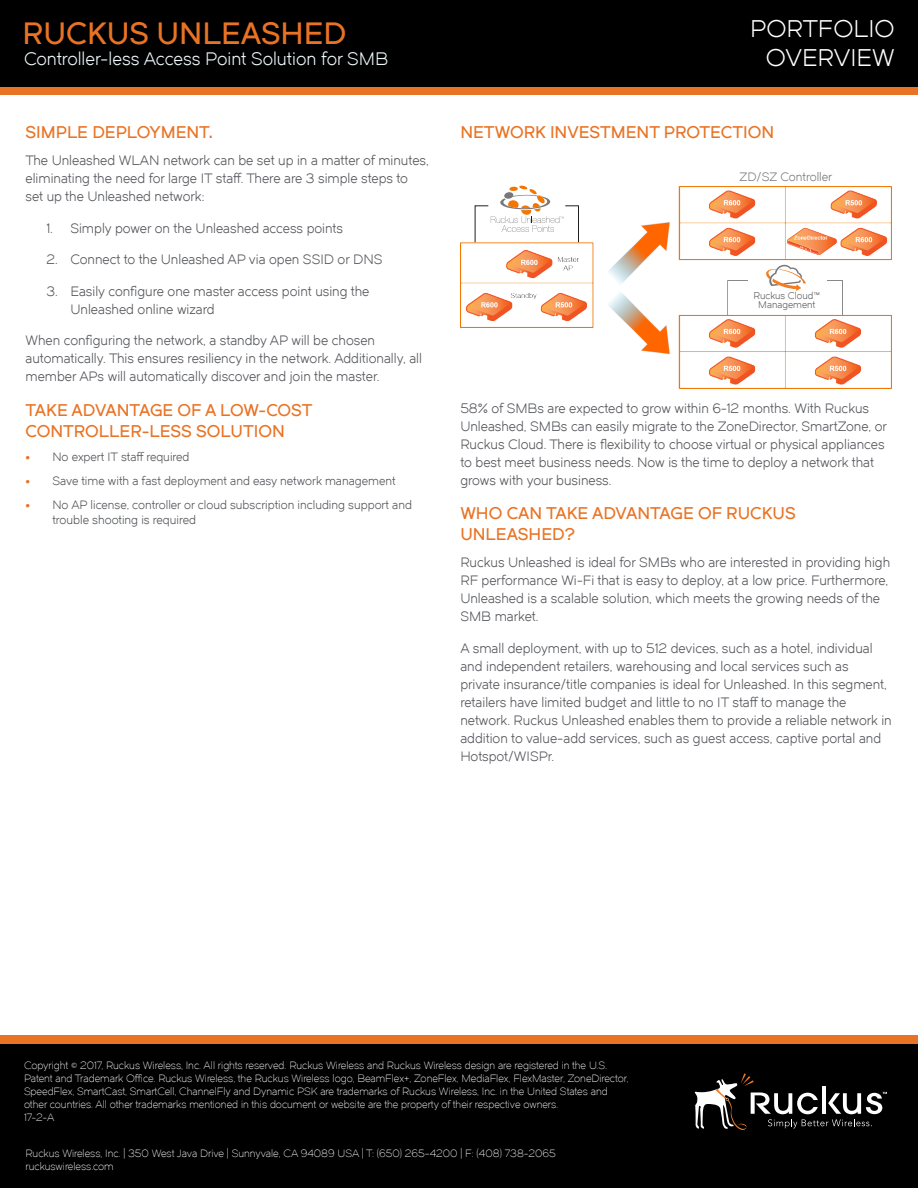
<style>
.page{position:relative;width:918px;height:1188px;background:#fff}
.page>*{position:absolute;margin:0;border:0;box-sizing:border-box;transform-origin:0 0}
.Main_Title{font:30px "Dual 600";color:#e97324}
.Main_Title-2{font:24px/28.8px "Dual 400";color:#fff;text-align:right}
.Main_Sub-Title{font:18px "Dual 400";color:#ebf7fa}
.BODY_SUBHEAD_Orange{font:16.5px/21px "Dual 600";color:#e97324}
.t1{font:13.5px/18px "Dual 400";color:#54555a}
.t2{font:12.15px "Dual 400";color:#78797b}
.t3{font:12px/15px "Dual 400";color:#54555a}
.t4{font:10.5px/13.2px "Dual 300";color:#fff}
.t5{font:9.75px/9.3px "Dual 400";color:#5f5f5f;text-align:center}
.s1{font-family:"Myriad Pro";font-size:16.5px;color:#e97324}
</style>
<div class="page">
<img style="left:460px;top:186px;width:432px;height:202px">
<svg style="left:736px;top:265px;width:98px;height:48px"></svg>
<div style="left:473px;top:225px;width:114px;height:15px;background:#fff"></div>
<svg style="left:474px;top:185px;width:105px;height:58px"></svg>
<div style="left:0;top:86px;width:918px;height:8px;background:#e97324"></div>
<div style="left:0;top:0;width:918px;height:87px;background:#000"></div>
<div style="left:0;top:1043px;width:918px;height:145px;background:#010000"></div>
<div style="left:0;top:1035px;width:918px;height:8px;background:#e97324"></div>
<svg style="left:695px;top:1073px;width:192px;height:57px"></svg>
<p class="Main_Title-2" style="left:750px;top:14px;width:146px">PORTFOLIO<br>OVERVIEW</p>
<p class="Main_Title" style="left:22px;top:14px;width:325px">RUCKUS UNLEASHED</p>
<p class="Main_Title-2" style="left:753px;top:28px;width:144px">DATASHEET</p>
<p class="Main_Sub-Title" style="left:24px;top:48px;width:366px">Controller-less Access Point Solution for SMB</p>
<p class="BODY_SUBHEAD_Orange" style="left:26px;top:122px;width:189px">SIMPLE DEPLOYMENT.</p>
<p class="t1" style="left:26px;top:152px;width:405px">The Unleashed WLAN network can be set up in a matter of minutes, eliminating the need for large IT staff. There are 3 simple steps to set up the Unleashed network:</p>
<p class="t1" style="left:46px;top:219px;width:298px">1. Simply power on the Unleashed access points</p>
<p class="t1" style="left:46px;top:251px;width:338px">2. Connect to the Unleashed AP via open SSID or DNS</p>
<p class="t1" style="left:70px;top:282px;width:301px;text-indent:-24px">3. Easily configure one master access point using the<br>Unleashed online wizard</p>
<p class="t1" style="left:26px;top:332px;width:398px">When configuring the network, a standby AP will be chosen automatically. This ensures resiliency in the network. Additionally, all member APs will automatically discover and join the master.</p>
<p class="BODY_SUBHEAD_Orange" style="left:26px;top:399px;width:289px">TAKE ADVANTAGE OF A LOW-COST<br>CONTROLLER-LESS SOLUTION</p>
<p class="t3" style="left:26px;top:449px;width:166px"><span class="s1">•</span> No expert IT staff required</p>
<p class="t3" style="left:26px;top:473px;width:372px"><span class="s1">•</span> Save time with a fast deployment and easy network management</p>
<p class="t3" style="left:52px;top:497px;width:361px;text-indent:-27px"><span class="s1">•</span> No AP license, controller or cloud subscription including support and trouble shooting is required</p>
<p class="BODY_SUBHEAD_Orange" style="left:460px;top:122px;width:315px">NETWORK INVESTMENT PROTECTION</p>
<p class="t2" style="left:740px;top:170px;width:94px">ZD/SZ Controller</p>
<p class="t5" style="left:753px;top:291px;width:68px">Ruckus Cloud™<br>Management</p>
<p class="t1" style="left:460px;top:399px;width:428px">58% of SMBs are expected to grow within 6-12 months. With Ruckus Unleashed, SMBs can easily migrate to the ZoneDirector, SmartZone, or Ruckus Cloud. There is flexibility to choose virtual or physical appliances to best meet business needs. Now is the time to deploy a network that grows with your business.</p>
<p class="BODY_SUBHEAD_Orange" style="left:460px;top:503px;width:337px">WHO CAN TAKE ADVANTAGE OF RUCKUS<br>UNLEASHED?</p>
<p class="t1" style="left:460px;top:554px;width:431px">Ruckus Unleashed is ideal for SMBs who are interested in providing high RF performance Wi-Fi that is easy to deploy, at a low price. Furthermore, Unleashed is a scalable solution, which meets the growing needs of the SMB market.</p>
<p class="t1" style="left:460px;top:639px;width:433px">A small deployment, with up to 512 devices, such as a hotel, individual and independent retailers, warehousing and local services such as<br>private insurance/title companies is ideal for Unleashed. In this segment, retailers have limited budget and little to no IT staff to manage the network. Ruckus Unleashed enables them to provide a reliable network in addition to value-add services, such as guest access, captive portal and Hotspot/WISPr.</p>
<p class="t4" style="left:24px;top:1058px;width:606px">Copyright © 2017, Ruckus Wireless, Inc. All rights reserved. Ruckus Wireless and Ruckus Wireless design are registered in the U.S.<br>Patent and Trademark Office. Ruckus Wireless, the Ruckus Wireless logo, BeamFlex+, ZoneFlex, MediaFlex, FlexMaster, ZoneDirector, SpeedFlex, SmartCast, SmartCell, ChannelFly and Dynamic PSK are trademarks of Ruckus Wireless, Inc. in the United States and other countries. All other trademarks mentioned in this document or website are the property of their respective owners.<br>17-2-A</p>
<p class="t4" style="left:26px;top:1147px;width:532px">Ruckus Wireless, Inc. | 350 West Java Drive | Sunnyvale, CA 94089 USA | T: (650) 265-4200 | F: (408) 738-2065 ruckuswireless.com</p>
</div>
